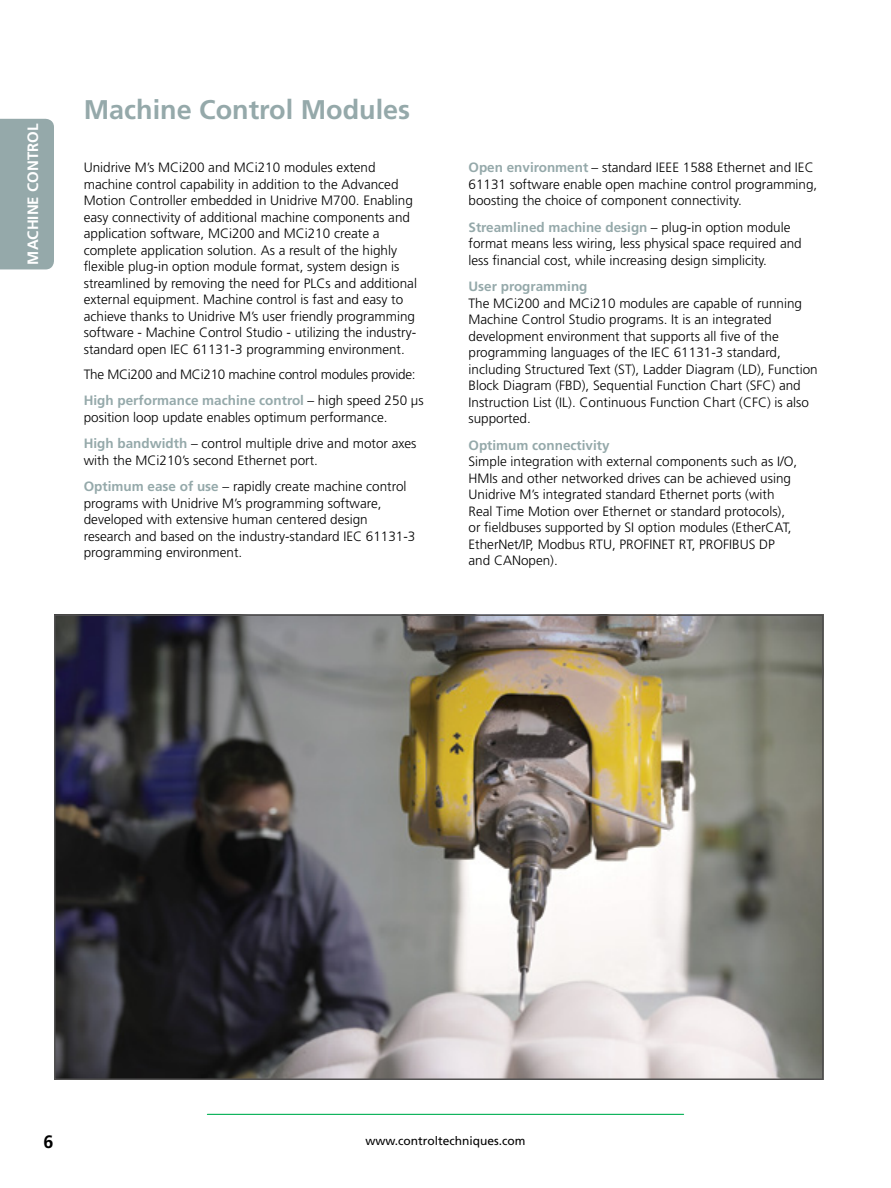
<style>
.page{position:relative;width:891px;height:1188px;background:#fff}
.page>*{position:absolute;margin:0;border:0;box-sizing:border-box;transform-origin:0 0}
.t1{font:700 27px "Frutiger";color:#95a9aa}
.t2{font:700 18px "Frutiger";color:#000}
.t3{font:700 15px "Frutiger";color:#fff}
.t4{font:300 13.5px/16.5px "Frutiger";color:#000}
.t5{font:300 13.5px/26.5px "Frutiger";letter-spacing:-.02em;color:#000}
.t6{font:700 13.5px "Frutiger";color:#95a9aa}
.t7{font:12px "Frutiger";color:#000}
.s1{font-weight:700;color:#95a9aa}
</style>
<div class="page">
<hr style="left:207px;top:1114px;width:477px;height:1px;background:#00af52">
<img style="left:57px;top:617px;width:764px;height:460px">
<div style="left:54px;top:614px;width:770px;height:466px;border:2px solid #515050"></div>
<div style="left:0;top:119px;width:54px;height:150px;background:#95a9aa"></div>
<p class="t3" style="left:24px;top:265px;width:142px;rotate:-90deg">MACHINE CONTROL</p>
<h1 class="t1" style="left:84px;top:94px;width:328px">Machine Control Modules</h1>
<p class="t4" style="left:84px;top:159px;width:335px">Unidrive M’s MCi200 and MCi210 modules extend machine control capability in addition to the Advanced Motion Controller embedded in Unidrive M700. Enabling easy connectivity of additional machine components and application software, MCi200 and MCi210 create a complete application solution. As a result of the highly flexible plug-in option module format, system design is streamlined by removing the need for PLCs and additional external equipment. Machine control is fast and easy to achieve thanks to Unidrive M’s user friendly programming software - Machine Control Studio - utilizing the industry&shy;standard open IEC 61131-3 programming environment.</p>
<p class="t5" style="left:84px;top:361px;width:341px">The MCi200 and MCi210 machine control modules provide:<br><span class="s1">High performance machine control</span> – high speed 250 µs</p>
<p class="t4" style="left:84px;top:404px;width:334px;line-height:26.5px">position loop update enables optimum performance.<br><span class="s1">High bandwidth</span> – control multiple drive and motor axes</p>
<p class="t4" style="left:84px;top:447px;width:324px;line-height:26.5px">with the MCi210’s second Ethernet port.<br><span class="s1">Optimum ease of use</span> – rapidly create machine control</p>
<p class="t4" style="left:84px;top:495px;width:333px">programs with Unidrive M’s programming software, developed with extensive human centered design research and based on the industry-standard IEC 61131-3 programming environment.</p>
<p class="t4" style="left:469px;top:159px;width:350px"><span class="s1">Open environment</span> – standard IEEE 1588 Ethernet and IEC<br>61131 software enable open machine control programming, boosting the choice of component connectivity.</p>
<p class="t4" style="left:469px;top:219px;width:335px"><span class="s1">Streamlined machine design</span> – plug-in option module format means less wiring, less physical space required and less financial cost, while increasing design simplicity.</p>
<p class="t6" style="left:469px;top:279px;width:121px">User programming</p>
<p class="t4" style="left:469px;top:295px;width:351px">The MCi200 and MCi210 modules are capable of running Machine Control Studio programs. It is an integrated development environment that supports all five of the programming languages of the IEC 61131-3 standard, including Structured Text (ST), Ladder Diagram (LD), Function Block Diagram (FBD), Sequential Function Chart (SFC) and Instruction List (IL). Continuous Function Chart (CFC) is also supported.</p>
<p class="t6" style="left:469px;top:437px;width:143px">Optimum connectivity</p>
<p class="t4" style="left:469px;top:453px;width:330px">Simple integration with external components such as I/O, HMIs and other networked drives can be achieved using Unidrive M’s integrated standard Ethernet ports (with Real Time Motion over Ethernet or standard protocols), or fieldbuses supported by SI option modules (EtherCAT, EtherNet/IP, Modbus RTU, PROFINET RT, PROFIBUS DP and CANopen).</p>
<h2 class="t2" style="left:43px;top:1131px;width:12px">6</h2>
<p class="t7" style="left:366px;top:1134px;width:161px">www.controltechniques.com</p>
</div>
